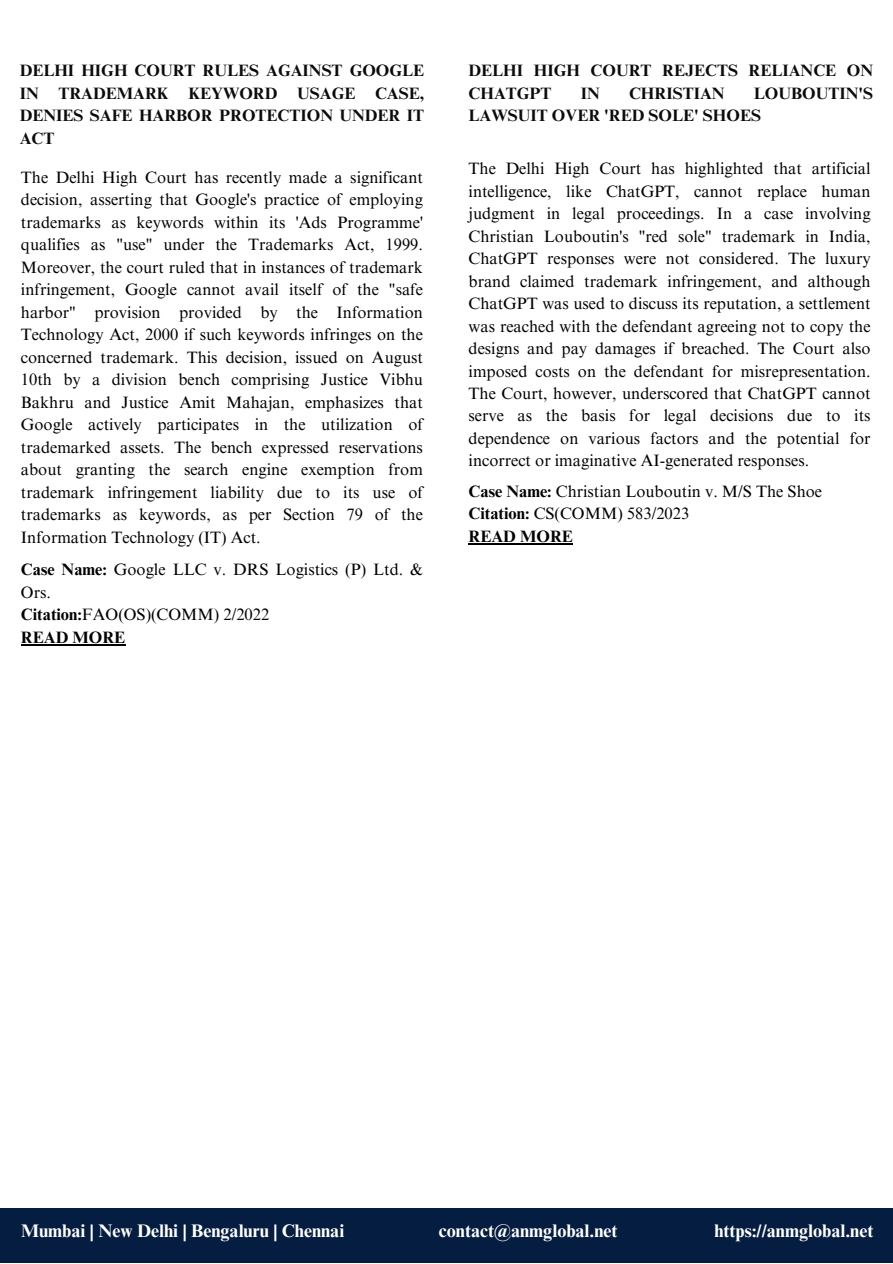
<style>
.page{position:relative;width:893px;height:1264px;background:#fff}
.page>*{position:absolute;margin:0;border:0;box-sizing:border-box;transform-origin:0 0}
.t1{font:700 18.15px "Times NRMT Pro";color:#fff}
.t2{font:16.5px/22.5px "Times NRMT Pro";color:#000;text-align:justify}
.t3{font:700 16.5px/22.5px "Times NRMT Pro";color:#090b0c}
.t4{font:700 16.5px "Times NRMT Pro";color:#000}
.s1{font-weight:700}
</style>
<div class="page">
<div style="left:0;top:1208px;width:892px;height:54px;background:#051d40"></div>
<hr style="left:21px;top:644px;width:104px;height:1px;background:#000">
<hr style="left:468px;top:543px;width:104px;height:1px;background:#000">
<p class="t3" style="left:20px;top:61px;width:406px;text-align:justify">DELHI HIGH COURT RULES AGAINST GOOGLE IN TRADEMARK KEYWORD USAGE CASE, DENIES SAFE HARBOR PROTECTION UNDER IT ACT</p>
<p class="t2" style="left:21px;top:168px;width:403px">The Delhi High Court has recently made a significant decision, asserting that Google's practice of employing trademarks as keywords within its 'Ads Programme' qualifies as "use" under the Trademarks Act, 1999.<br>Moreover, the court ruled that in instances of trademark infringement, Google cannot avail itself of the "safe harbor" provision provided by the Information Technology Act, 2000 if such keywords infringes on the concerned trademark. This decision, issued on August 10th by a division bench comprising Justice Vibhu Bakhru and Justice Amit Mahajan, emphasizes that Google actively participates in the utilization of trademarked assets. The bench expressed reservations about granting the search engine exemption from trademark infringement liability due to its use of trademarks as keywords, as per Section 79 of the Information Technology (IT) Act.</p>
<p class="t2" style="left:21px;top:560px;width:403px"><span class="s1">Case Name:</span> Google LLC v. DRS Logistics (P) Ltd. &amp;<br>Ors.</p>
<p class="t2" style="left:21px;top:605px;width:250px"><span class="s1">Citation:</span>FAO(OS)(COMM) 2/2022</p>
<p class="t4" style="left:21px;top:631px;width:106px">READ MORE</p>
<p class="t3" style="left:468px;top:61px;width:406px">DELHI HIGH COURT REJECTS RELIANCE ON<br>CHATGPT</p>
<p class="t3" style="left:468px;top:84px;width:406px;text-indent:285px">LOUBOUTIN'S<br>LAWSUIT OVER 'RED SOLE' SHOES</p>
<p class="t3" style="left:580px;top:84px;width:21px">IN</p>
<p class="t3" style="left:629px;top:84px;width:97px">CHRISTIAN</p>
<p class="t2" style="left:468px;top:159px;width:403px">The Delhi High Court has highlighted that artificial intelligence, like ChatGPT, cannot replace human judgment in legal proceedings. In a case involving Christian Louboutin's "red sole" trademark in India, ChatGPT responses were not considered. The luxury brand claimed trademark infringement, and although ChatGPT was used to discuss its reputation, a settlement was reached with the defendant agreeing not to copy the designs and pay damages if breached. The Court also imposed costs on the defendant for misrepresentation.<br>The Court, however, underscored that ChatGPT cannot serve as the basis for legal decisions due to its dependence on various factors and the potential for incorrect or imaginative AI-generated responses.</p>
<p class="t2" style="left:468px;top:482px;width:355px"><span class="s1">Case Name:</span> Christian Louboutin v. M/S The Shoe</p>
<p class="t2" style="left:468px;top:504px;width:222px"><span class="s1">Citation:</span> CS(COMM) 583/2023</p>
<p class="t4" style="left:468px;top:530px;width:106px">READ MORE</p>
<p class="t1" style="left:21px;top:1223px;width:324px">Mumbai | New Delhi | Bengaluru | Chennai</p>
<p class="t1" style="left:439px;top:1223px;width:180px">contact@anmglobal.net</p>
<p class="t1" style="left:714px;top:1223px;width:160px">https://anmglobal.net</p>
</div>
